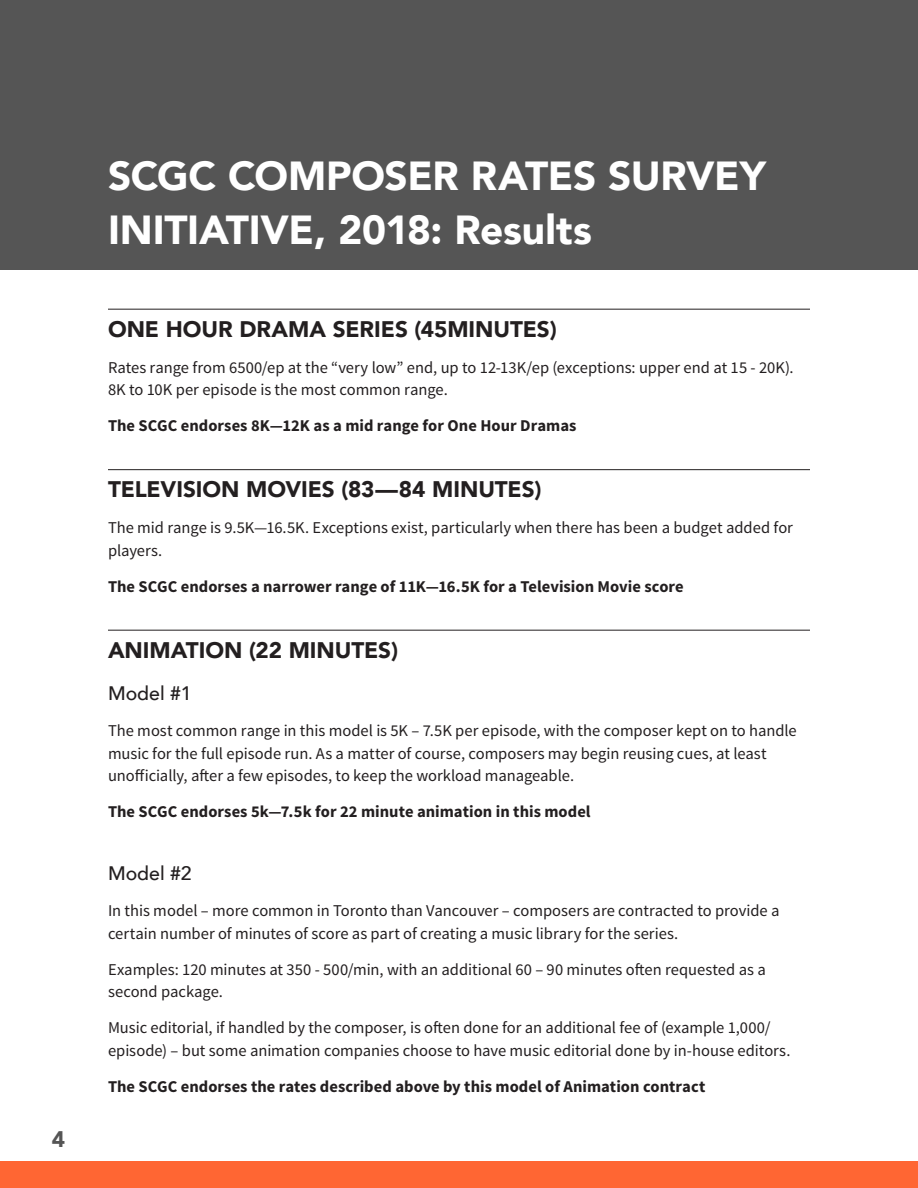
<style>
.page{position:relative;width:918px;height:1188px;background:#fff}
.page>*{position:absolute;margin:0;border:0;box-sizing:border-box;transform-origin:0 0}
.t1{font:900 40.5px/54px "Avenir";letter-spacing:-.005em;color:#fff}
.t2{font:900 22.5px "Avenir";color:#231f20}
.t3{font:900 22.5px "Avenir";color:#555}
.t4{font:500 19.5px "Avenir";color:#231f20}
.t5{font:16.5px/22.5px "Source Sans Pro";color:#231f20}
.Normal-endorse_copy{font:700 16.5px "Source Sans Pro";color:#231f20}
</style>
<div class="page">
<div style="left:0;top:1161px;width:918px;height:27px;background:#f63"></div>
<div style="left:0;top:0;width:918px;height:270px;background:#555"></div>
<hr style="left:108px;top:309px;width:702px;height:1px;background:#231f20">
<hr style="left:108px;top:469px;width:702px;height:1px;background:#231f20">
<hr style="left:108px;top:630px;width:702px;height:1px;background:#231f20">
<h2 class="t3" style="left:52px;top:1120px;width:15px">4</h2>
<p class="t1" style="left:108px;top:147px;width:660px">SCGC COMPOSER RATES SURVEY<br>INITIATIVE, 2018: Results</p>
<p class="t2" style="left:108px;top:309px;width:450px">ONE HOUR DRAMA SERIES (45MINUTES)</p>
<p class="t5" style="left:108px;top:356px;width:687px">Rates range from 6500/ep at the “very low” end, up to 12-13K/ep (exceptions: upper end at 15 - 20K).<br>8K to 10K per episode is the most common range.</p>
<p class="Normal-endorse_copy" style="left:108px;top:415px;width:470px">The SCGC endorses 8K—12K as a mid range for One Hour Dramas</p>
<p class="t2" style="left:108px;top:470px;width:435px">TELEVISION MOVIES (83—84 MINUTES)</p>
<p class="t5" style="left:108px;top:517px;width:686px">The mid range is 9.5K—16.5K. Exceptions exist, particularly when there has been a budget added for players.</p>
<p class="Normal-endorse_copy" style="left:108px;top:575px;width:577px">The SCGC endorses a narrower range of 11K—16.5K for a Television Movie score</p>
<p class="t2" style="left:108px;top:630px;width:292px">ANIMATION (22 MINUTES)</p>
<p class="t4" style="left:108px;top:677px;width:85px">Model #1</p>
<p class="t5" style="left:108px;top:720px;width:690px">The most common range in this model is 5K – 7.5K per episode, with the composer kept on to handle music for the full episode run. As a matter of course, composers may begin reusing cues, at least unofficially, after a few episodes, to keep the workload manageable.</p>
<p class="Normal-endorse_copy" style="left:108px;top:801px;width:484px">The SCGC endorses 5k—7.5k for 22 minute animation in this model</p>
<p class="t4" style="left:108px;top:857px;width:85px">Model #2</p>
<p class="t5" style="left:108px;top:900px;width:673px">In this model – more common in Toronto than Vancouver – composers are contracted to provide a certain number of minutes of score as part of creating a music library for the series.</p>
<p class="t5" style="left:108px;top:958px;width:659px">Examples: 120 minutes at 350 - 500/min, with an additional 60 – 90 minutes often requested as a second package.</p>
<p class="t5" style="left:108px;top:1017px;width:684px">Music editorial, if handled by the composer, is often done for an additional fee of (example 1,000/ episode) – but some animation companies choose to have music editorial done by in-house editors.</p>
<p class="Normal-endorse_copy" style="left:108px;top:1076px;width:599px">The SCGC endorses the rates described above by this model of Animation contract</p>
</div>
